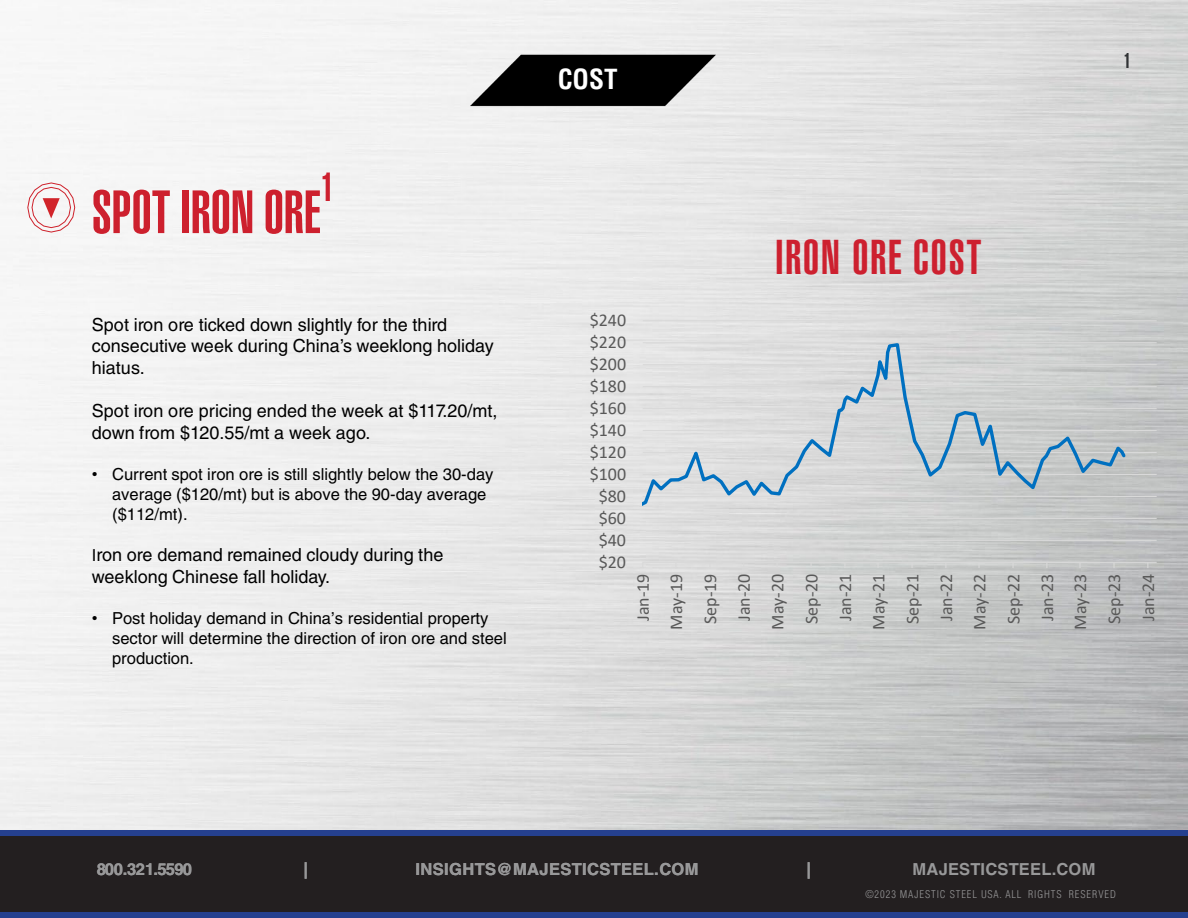
<style>
.page{position:relative;width:1188px;height:918px;background:#fff}
.page>*{position:absolute;margin:0;border:0;box-sizing:border-box;transform-origin:0 0}
.t1{font:60px "Helvetica LT Std Ultra Comp";color:#cd202e}
.t2{font:48px "Helvetica LT Std Ultra Comp";letter-spacing:.04em;color:#cd202f}
.t3{font:39.9px "Helvetica LT Std Ultra Comp";color:#cd202f}
.t4{font:700 condensed 27px "Helvetica LT Std";color:#fff}
.t5{font:21px "Helvetica LT Std Ultra Comp";color:#303335}
.t6{font:18px/21.6px "Helvetica LT Std";letter-spacing:.005em;color:#000}
.t7{font:18px "Calibri";color:#595959}
.t8{font:16.5px/19.8px "Helvetica LT Std";color:#000}
.t9{font:700 16.5px "Helvetica LT Std";letter-spacing:.015em;color:#989899}
.t10{font:700 16.5px "Helvetica LT Std";letter-spacing:-.045em;color:#989899}
.t11{font:300 condensed 10.5px "Helvetica LT Std";letter-spacing:.09em;color:#989899}
.s1{font-family:"Arial"}
.s2{font-size:16.5px}
</style>
<div class="page">
<img style="left:0;top:0;width:1188px;height:830px">
<div style="left:0;top:833px;width:1188px;height:82px;background:#231f20"></div>
<div style="left:0;top:912px;width:1188px;height:6px;background:#25408f"></div>
<div style="left:0;top:830px;width:1188px;height:6px;background:#25408f"></div>
<img style="left:469px;top:26px;width:250px;height:106px">
<svg style="left:27px;top:182px;width:49px;height:51px"></svg>
<hr style="left:643px;top:540px;width:514px;height:1px;background:#d9d9d9">
<hr style="left:643px;top:518px;width:514px;height:1px;background:#d9d9d9">
<hr style="left:643px;top:496px;width:514px;height:1px;background:#d9d9d9">
<hr style="left:643px;top:474px;width:514px;height:1px;background:#d9d9d9">
<hr style="left:643px;top:452px;width:514px;height:1px;background:#d9d9d9">
<hr style="left:643px;top:430px;width:514px;height:1px;background:#d9d9d9">
<hr style="left:643px;top:408px;width:514px;height:1px;background:#d9d9d9">
<hr style="left:643px;top:386px;width:514px;height:1px;background:#d9d9d9">
<hr style="left:643px;top:364px;width:514px;height:1px;background:#d9d9d9">
<hr style="left:643px;top:342px;width:514px;height:1px;background:#d9d9d9">
<hr style="left:643px;top:320px;width:514px;height:1px;background:#d9d9d9">
<hr style="left:643px;top:562px;width:514px;height:1px;background:#d9d9d9">
<svg style="left:643px;top:341px;width:485px;height:168px;background:#ccd1d4"></svg>
<p class="t3" style="left:321px;top:164px;width:15px">1</p>
<p class="t1" style="left:92px;top:178px;width:230px">SPOT IRON ORE</p>
<p class="t6" style="left:92px;top:314px;width:403px">Spot iron ore ticked down slightly for the third consecutive week during China’s weeklong holiday hiatus.</p>
<p class="t6" style="left:92px;top:400px;width:407px">Spot iron ore pricing ended the week at $117.20/mt, down from $120.55/mt a week ago.</p>
<p class="t8" style="left:112px;top:465px;width:383px;text-indent:-20px"><span class="s1">•</span> Current spot iron ore is still slightly below the 30-day average ($120/mt) but is above the 90-day average ($112/mt).</p>
<p class="t6" style="left:92px;top:544px;width:353px"><span class="s2">I</span>ron ore demand remained cloudy during the weeklong Chinese fall holiday.</p>
<p class="t8" style="left:112px;top:609px;width:396px;text-indent:-20px"><span class="s1">•</span> Post holiday demand in China’s residential property sector will determine the direction of iron ore and steel production.</p>
<p class="t4" style="left:558px;top:63px;width:61px">COST</p>
<p class="t5" style="left:1124px;top:48px;width:9px">1</p>
<p class="t2" style="left:775px;top:230px;width:208px">IRON ORE COST</p>
<p class="t7" style="left:590px;top:307px;width:38px">$240</p>
<p class="t7" style="left:590px;top:329px;width:38px">$220</p>
<p class="t7" style="left:590px;top:351px;width:38px">$200</p>
<p class="t7" style="left:590px;top:373px;width:38px">$180</p>
<p class="t7" style="left:590px;top:395px;width:38px">$160</p>
<p class="t7" style="left:590px;top:417px;width:38px">$140</p>
<p class="t7" style="left:590px;top:439px;width:38px">$120</p>
<p class="t7" style="left:590px;top:461px;width:38px">$100</p>
<p class="t7" style="left:599px;top:483px;width:29px">$80</p>
<p class="t7" style="left:599px;top:505px;width:29px">$60</p>
<p class="t7" style="left:599px;top:527px;width:29px">$40</p>
<p class="t7" style="left:599px;top:549px;width:29px">$20</p>
<p class="t7" style="left:631px;top:621px;width:49px;rotate:-90deg">Jan-19</p>
<p class="t7" style="left:664px;top:630px;width:57px;rotate:-90deg">May-19</p>
<p class="t7" style="left:698px;top:624px;width:52px;rotate:-90deg">Sep-19</p>
<p class="t7" style="left:731px;top:621px;width:49px;rotate:-90deg">Jan-20</p>
<p class="t7" style="left:765px;top:630px;width:57px;rotate:-90deg">May-20</p>
<p class="t7" style="left:799px;top:624px;width:52px;rotate:-90deg">Sep-20</p>
<p class="t7" style="left:833px;top:621px;width:49px;rotate:-90deg">Jan-21</p>
<p class="t7" style="left:866px;top:630px;width:57px;rotate:-90deg">May-21</p>
<p class="t7" style="left:900px;top:624px;width:52px;rotate:-90deg">Sep-21</p>
<p class="t7" style="left:934px;top:621px;width:49px;rotate:-90deg">Jan-22</p>
<p class="t7" style="left:967px;top:630px;width:57px;rotate:-90deg">May-22</p>
<p class="t7" style="left:1001px;top:624px;width:52px;rotate:-90deg">Sep-22</p>
<p class="t7" style="left:1035px;top:621px;width:49px;rotate:-90deg">Jan-23</p>
<p class="t7" style="left:1068px;top:630px;width:57px;rotate:-90deg">May-23</p>
<p class="t7" style="left:1102px;top:624px;width:52px;rotate:-90deg">Sep-23</p>
<p class="t7" style="left:1136px;top:621px;width:49px;rotate:-90deg">Jan-24</p>
<p class="t10" style="left:97px;top:859px;width:97px">800.321.5590</p>
<p class="t9" style="left:303px;top:859px;width:6px">|</p>
<p class="t9" style="left:415px;top:859px;width:285px">INSIGHTS@MAJESTICSTEEL.COM</p>
<p class="t9" style="left:807px;top:859px;width:6px">|</p>
<p class="t9" style="left:913px;top:859px;width:184px">MAJESTICSTEEL.COM</p>
<p class="t11" style="left:865px;top:888px;width:252px">©2023 MAJESTIC STEEL USA. ALL RIGHTS RESERVED</p>
</div>
